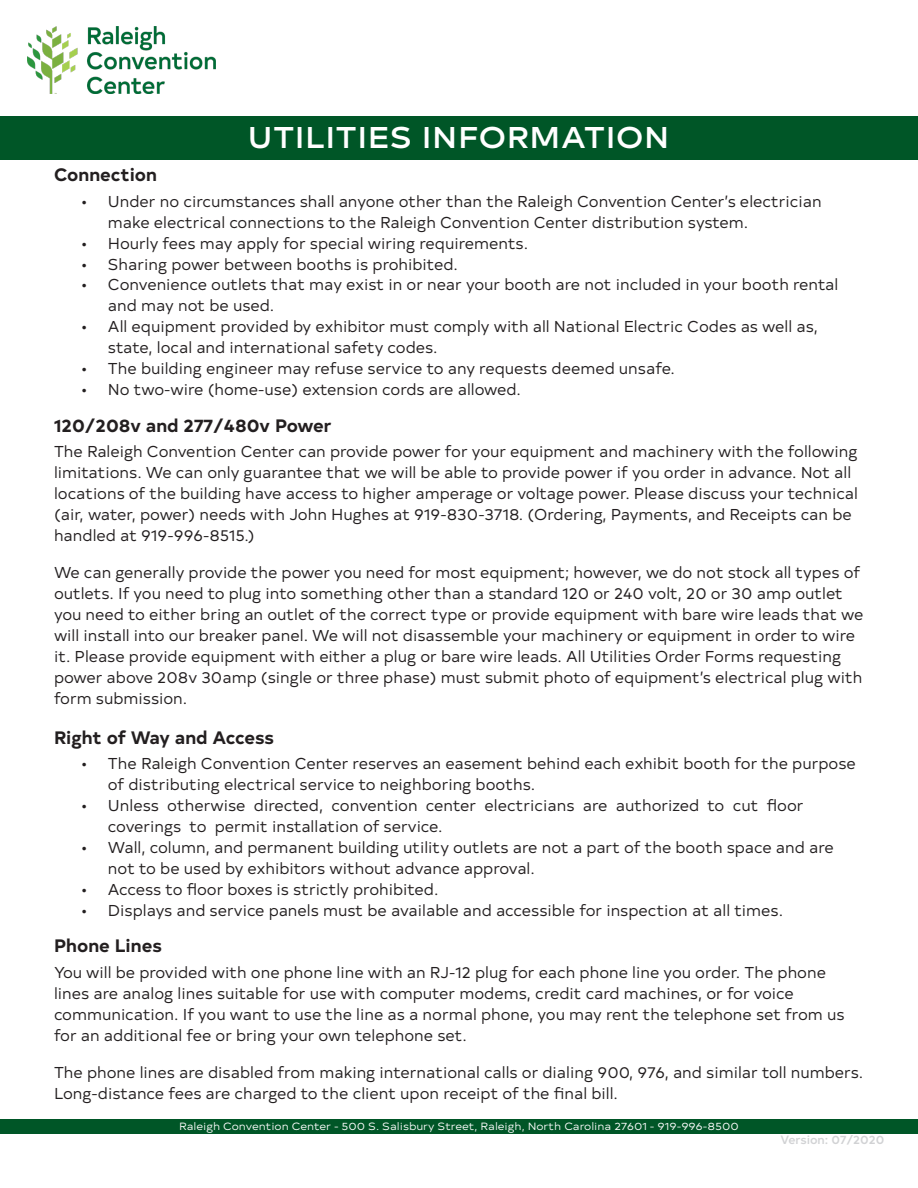
<style>
.page{position:relative;width:918px;height:1188px;background:#fff}
.page>*{position:absolute;margin:0;border:0;box-sizing:border-box;transform-origin:0 0}
.t1{font:500 30px "Typold Extended";letter-spacing:.02em;color:#fff}
.t2{font:700 18px "Typold";color:#231f20}
.t3{font:15.75px/21px "Typold";color:#231f20}
.t4{font:500 12px "Typold";letter-spacing:-.005em;color:#d1d2d4}
.t5{font:10.5px "Typold Extended";color:#fff}
</style>
<div class="page">
<div style="left:0;top:117px;width:918px;height:43px;background:#005627"></div>
<img style="left:27px;top:27px;width:188px;height:66px">
<div style="left:0;top:1119px;width:918px;height:15px;background:#005627"></div>
<h1 class="t1" style="left:248px;top:113px;width:423px">UTILITIES INFORMATION</h1>
<p class="t2" style="left:54px;top:160px;width:104px">Connection</p>
<p class="t3" style="left:108px;top:189px;width:715px;text-indent:-27px">• Under no circumstances shall anyone other than the Raleigh Convention Center’s electrician make electrical connections to the Raleigh Convention Center distribution system.</p>
<p class="t3" style="left:81px;top:231px;width:449px">• Hourly fees may apply for special wiring requirements.</p>
<p class="t3" style="left:81px;top:252px;width:378px">• Sharing power between booths is prohibited.</p>
<p class="t3" style="left:108px;top:273px;width:732px;text-indent:-27px">• Convenience outlets that may exist in or near your booth are not included in your booth rental and may not be used.</p>
<p class="t3" style="left:108px;top:315px;width:712px;text-indent:-27px">• All equipment provided by exhibitor must comply with all National Electric Codes as well as, state, local and international safety codes.</p>
<p class="t3" style="left:81px;top:357px;width:596px">• The building engineer may refuse service to any requests deemed unsafe.</p>
<p class="t3" style="left:81px;top:378px;width:442px">• No two-wire (home-use) extension cords are allowed.</p>
<p class="t2" style="left:54px;top:410px;width:279px">120/208v and 277/480v Power</p>
<p class="t3" style="left:54px;top:440px;width:806px">The Raleigh Convention Center can provide power for your equipment and machinery with the following limitations. We can only guarantee that we will be able to provide power if you order in advance. Not all locations of the building have access to higher amperage or voltage power. Please discuss your technical (air, water, power) needs with John Hughes at 919-830-3718. (Ordering, Payments, and Receipts can be handled at 919-996-8515.)</p>
<p class="t3" style="left:54px;top:561px;width:811px">We can generally provide the power you need for most equipment; however, we do not stock all types of outlets. If you need to plug into something other than a standard 120 or 240 volt, 20 or 30 amp outlet you need to either bring an outlet of the correct type or provide equipment with bare wire leads that we will install into our breaker panel. We will not disassemble your machinery or equipment in order to wire it. Please provide equipment with either a plug or bare wire leads. All Utilities Order Forms requesting power above 208v 30amp (single or three phase) must submit photo of equipment’s electrical plug with form submission.</p>
<p class="t2" style="left:54px;top:722px;width:222px">Right of Way and Access</p>
<p class="t3" style="left:108px;top:752px;width:749px;text-indent:-27px">• The Raleigh Convention Center reserves an easement behind each exhibit booth for the purpose of distributing electrical service to neighboring booths.</p>
<p class="t3" style="left:108px;top:794px;width:697px;text-indent:-27px">• Unless otherwise directed, convention center electricians are authorized to cut floor coverings to permit installation of service.</p>
<p class="t3" style="left:108px;top:836px;width:727px;text-indent:-27px">• Wall, column, and permanent building utility outlets are not a part of the booth space and are not to be used by exhibitors without advance approval.</p>
<p class="t3" style="left:81px;top:878px;width:359px">• Access to floor boxes is strictly prohibited.</p>
<p class="t3" style="left:81px;top:899px;width:704px">• Displays and service panels must be available and accessible for inspection at all times.</p>
<p class="t2" style="left:54px;top:931px;width:109px">Phone Lines</p>
<p class="t3" style="left:54px;top:960px;width:792px">You will be provided with one phone line with an RJ-12 plug for each phone line you order. The phone lines are analog lines suitable for use with computer modems, credit card machines, or for voice communication. If you want to use the line as a normal phone, you may rent the telephone set from us for an additional fee or bring your own telephone set.</p>
<p class="t3" style="left:54px;top:1061px;width:811px">The phone lines are disabled from making international calls or dialing 900, 976, and similar toll numbers.<br>Long-distance fees are charged to the client upon receipt of the final bill.</p>
<p class="t4" style="left:781px;top:1130px;width:105px">Version: 07/2020</p>
<p class="t5" style="left:179px;top:1119px;width:561px">Raleigh Convention Center - 500 S. Salisbury Street, Raleigh, North Carolina 27601 - 919-996-8500</p>
</div>
